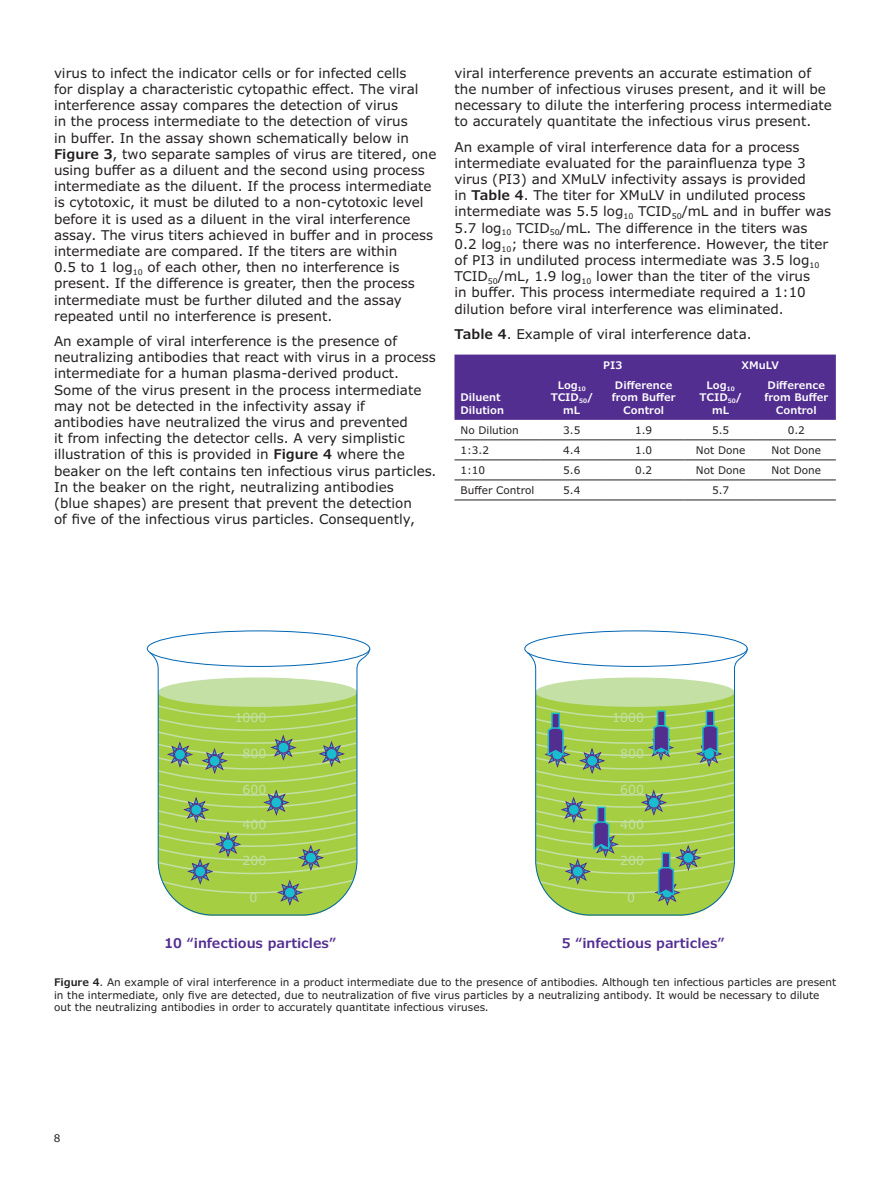
<style>
.page{position:relative;width:891px;height:1188px;background:#fff}
.page>*{position:absolute;margin:0;border:0;box-sizing:border-box;transform-origin:0 0}
.t1{font:13.5px/16.2px "Verdana Pro";color:#231f20}
.t2{font:600 13.5px "Verdana Pro";letter-spacing:-.005em;color:#532e91}
.t3{font:12.6px "Verdana";color:#c4e0a5}
.t4{font:10.5px/12.6px "Verdana Pro";color:#231f20}
.t5{font:600 10.5px/12.6px "Verdana Pro";color:#fff;text-align:center}
.s1{font-weight:600}
</style>
<div class="page">
<div style="left:454px;top:355px;width:382px;height:65px;background:#532e91"></div>
<hr style="left:454px;top:440px;width:87px;height:1px;background:#231f20">
<hr style="left:541px;top:440px;width:62px;height:1px;background:#231f20">
<hr style="left:603px;top:440px;width:82px;height:1px;background:#231f20">
<hr style="left:685px;top:440px;width:72px;height:1px;background:#231f20">
<hr style="left:757px;top:440px;width:79px;height:1px;background:#231f20">
<hr style="left:454px;top:460px;width:87px;height:1px;background:#231f20">
<hr style="left:541px;top:460px;width:62px;height:1px;background:#231f20">
<hr style="left:603px;top:460px;width:82px;height:1px;background:#231f20">
<hr style="left:685px;top:460px;width:72px;height:1px;background:#231f20">
<hr style="left:757px;top:460px;width:79px;height:1px;background:#231f20">
<hr style="left:454px;top:480px;width:87px;height:1px;background:#231f20">
<hr style="left:541px;top:480px;width:62px;height:1px;background:#231f20">
<hr style="left:603px;top:480px;width:82px;height:1px;background:#231f20">
<hr style="left:685px;top:480px;width:72px;height:1px;background:#231f20">
<hr style="left:757px;top:480px;width:79px;height:1px;background:#231f20">
<hr style="left:454px;top:500px;width:87px;height:1px;background:#231f20">
<hr style="left:541px;top:500px;width:62px;height:1px;background:#231f20">
<hr style="left:603px;top:500px;width:82px;height:1px;background:#231f20">
<hr style="left:685px;top:500px;width:72px;height:1px;background:#231f20">
<hr style="left:757px;top:500px;width:79px;height:1px;background:#231f20">
<svg style="left:149px;top:648px;width:221px;height:268px"></svg>
<svg style="left:527px;top:648px;width:221px;height:268px"></svg>
<svg style="left:534px;top:703px;width:203px;height:205px;background:#9ec45e"></svg>
<div style="left:706px;top:710px;width:9px;height:16px;background:#532e91;border:1px solid #18becf"></div>
<p class="t1" style="left:54px;top:65px;width:384px">virus to infect the indicator cells or for infected cells<br>for display a characteristic cytopathic effect. The viral interference assay compares the detection of virus<br>in the process intermediate to the detection of virus<br>in buffer. In the assay shown schematically below in <span class="s1">Figure 3</span>, two separate samples of virus are titered, one using buffer as a diluent and the second using process intermediate as the diluent. If the process intermediate is cytotoxic, it must be diluted to a non-cytotoxic level before it is used as a diluent in the viral interference assay. The virus titers achieved in buffer and in process intermediate are compared. If the titers are within<br>0.5 to 1 log<sub>10</sub> of each other, then no interference is present. If the difference is greater, then the process intermediate must be further diluted and the assay repeated until no interference is present.</p>
<p class="t1" style="left:54px;top:333px;width:384px">An example of viral interference is the presence of neutralizing antibodies that react with virus in a process intermediate for a human plasma-derived product.<br>Some of the virus present in the process intermediate may not be detected in the infectivity assay if antibodies have neutralized the virus and prevented<br>it from infecting the detector cells. A very simplistic illustration of this is provided in <span class="s1">Figure 4</span> where the beaker on the left contains ten infectious virus particles.<br>In the beaker on the right, neutralizing antibodies<br>(blue shapes) are present that prevent the detection<br>of five of the infectious virus particles. Consequently,</p>
<p class="t1" style="left:455px;top:65px;width:379px">viral interference prevents an accurate estimation of the number of infectious viruses present, and it will be necessary to dilute the interfering process intermediate to accurately quantitate the infectious virus present.</p>
<p class="t1" style="left:454px;top:139px;width:378px">An example of viral interference data for a process intermediate evaluated for the parainfluenza type 3 virus (PI3) and XMuLV infectivity assays is provided<br>in <span class="s1">Table 4</span>. The titer for XMuLV in undiluted process intermediate was 5.5 log<sub>10</sub> TCID<sub>50</sub>/mL and in buffer was 5.7 log<sub>10</sub> TCID<sub>50</sub>/mL. The difference in the titers was 0.2 log<sub>10</sub>; there was no interference. However, the titer of PI3 in undiluted process intermediate was 3.5 log<sub>10<br></sub>TCID<sub>50</sub>/mL, 1.9 log<sub>10</sub> lower than the titer of the virus<br>in buffer. This process intermediate required a 1:10 dilution before viral interference was eliminated.</p>
<p class="t1" style="left:454px;top:326px;width:299px"><span class="s1">Table 4</span>. Example of viral interference data.</p>
<p class="t5" style="left:460px;top:391px;width:45px;text-align:left">Diluent<br>Dilution</p>
<p class="t5" style="left:603px;top:359px;width:21px">PI3</p>
<p class="t5" style="left:742px;top:359px;width:39px">XMuLV</p>
<p class="t5" style="left:551px;top:379px;width:44px">Log<sub>10<br></sub>TCID<sub>50</sub>/ mL</p>
<p class="t5" style="left:612px;top:379px;width:65px">Difference from Buffer<br>Control</p>
<p class="t5" style="left:700px;top:379px;width:44px">Log<sub>10<br></sub>TCID<sub>50</sub>/ mL</p>
<p class="t5" style="left:764px;top:379px;width:65px">Difference from Buffer<br>Control</p>
<p class="t4" style="left:460px;top:424px;width:60px">No Dilution</p>
<p class="t4" style="left:563px;top:424px;width:19px">3.5</p>
<p class="t4" style="left:635px;top:424px;width:19px">1.9</p>
<p class="t4" style="left:712px;top:424px;width:19px">5.5</p>
<p class="t4" style="left:788px;top:424px;width:19px">0.2</p>
<p class="t4" style="left:461px;top:444px;width:30px">1:3.2</p>
<p class="t4" style="left:563px;top:444px;width:19px">4.4</p>
<p class="t4" style="left:635px;top:444px;width:19px">1.0</p>
<p class="t4" style="left:696px;top:444px;width:51px">Not Done</p>
<p class="t4" style="left:772px;top:444px;width:51px">Not Done</p>
<p class="t4" style="left:461px;top:464px;width:26px">1:10</p>
<p class="t4" style="left:563px;top:464px;width:19px">5.6</p>
<p class="t4" style="left:635px;top:464px;width:19px">0.2</p>
<p class="t4" style="left:696px;top:464px;width:51px">Not Done</p>
<p class="t4" style="left:772px;top:464px;width:51px">Not Done</p>
<p class="t4" style="left:461px;top:484px;width:75px">Buffer Control</p>
<p class="t4" style="left:563px;top:484px;width:19px">5.4</p>
<p class="t4" style="left:712px;top:484px;width:19px">5.7</p>
<p class="t3" style="left:235px;top:710px;width:33px">1000</p>
<p class="t3" style="left:243px;top:746px;width:25px">800</p>
<p class="t3" style="left:243px;top:781px;width:25px">600</p>
<p class="t3" style="left:243px;top:817px;width:25px">400</p>
<p class="t3" style="left:243px;top:852px;width:25px">200</p>
<p class="t3" style="left:250px;top:889px;width:9px">0</p>
<p class="t3" style="left:612px;top:710px;width:33px">1000</p>
<p class="t3" style="left:620px;top:746px;width:25px">800</p>
<p class="t3" style="left:620px;top:781px;width:25px">600</p>
<p class="t3" style="left:620px;top:817px;width:25px">400</p>
<p class="t3" style="left:620px;top:852px;width:25px">200</p>
<p class="t3" style="left:627px;top:889px;width:9px">0</p>
<p class="t2" style="left:164px;top:935px;width:173px">10 “infectious particles”</p>
<p class="t2" style="left:562px;top:935px;width:164px">5 “infectious particles”</p>
<p class="t4" style="left:54px;top:976px;width:784px"><span class="s1">Figure 4</span>. An example of viral interference in a product intermediate due to the presence of antibodies. Although ten infectious particles are present in the intermediate, only five are detected, due to neutralization of five virus particles by a neutralizing antibody. It would be necessary to dilute out the neutralizing antibodies in order to accurately quantitate infectious viruses.</p>
<p class="t4" style="left:54px;top:1132px;width:8px">8</p>
</div>
